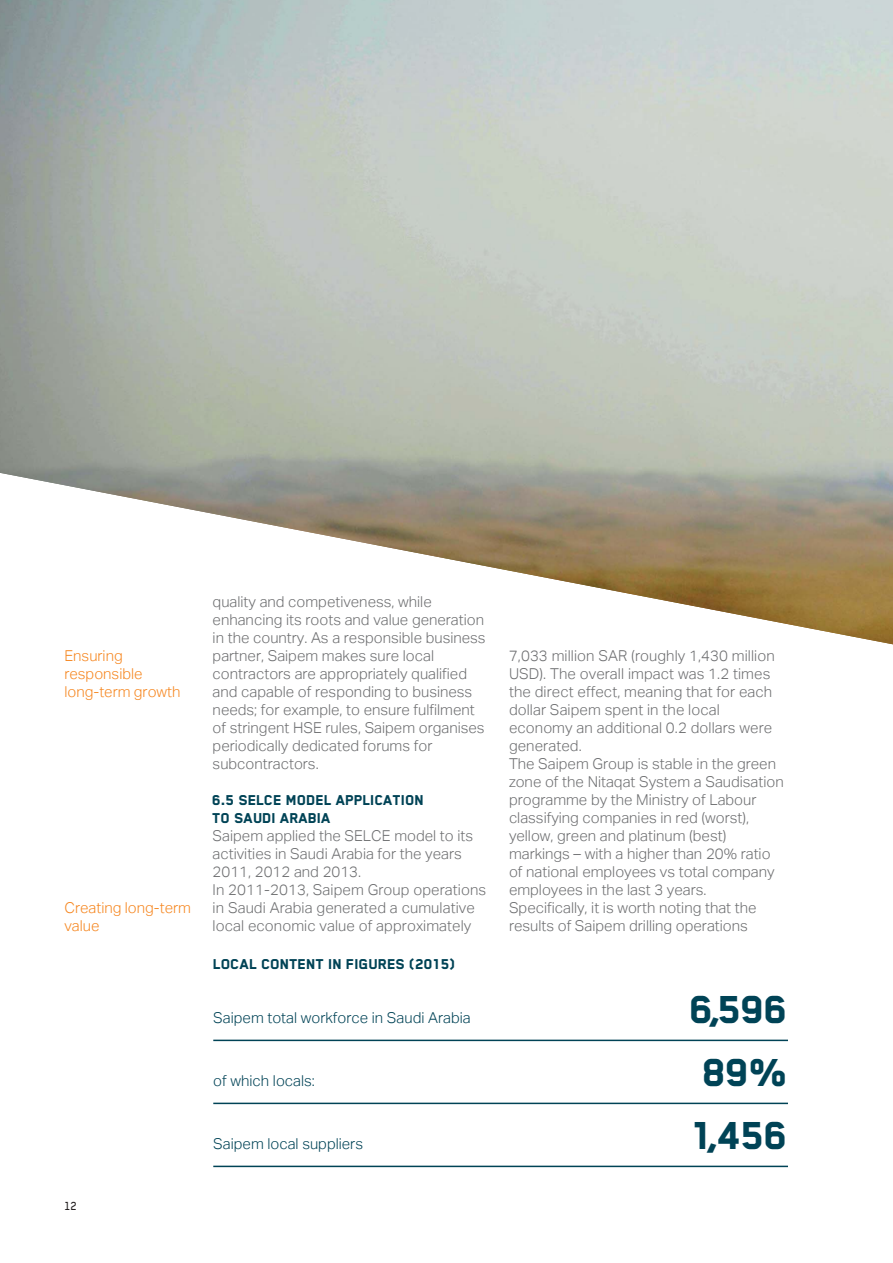
<style>
.page{position:relative;width:893px;height:1263px;background:#fff}
.page>*{position:absolute;margin:0;border:0;box-sizing:border-box;transform-origin:0 0}
.t1{font:800 45px "Blender Pro";color:#004356}
.t2{font:800 16.5px/18px "Blender Pro";color:#004356}
.t3{font:300 15px/18px "Aktiv Grotesk";color:#6d6e70}
.t4{font:300 15px "Aktiv Grotesk";color:#004356}
.t5{font:300 15px/18px "Aktiv Grotesk";color:#f6861f}
.t6{font:500 13.5px "Blender Pro";color:#231f20;scale:.9 1}
</style>
<div class="page">
<hr style="left:213px;top:1040px;width:575px;height:1px;background:#004356">
<hr style="left:213px;top:1103px;width:575px;height:1px;background:#004356">
<hr style="left:213px;top:1166px;width:575px;height:1px;background:#004356">
<img style="left:0;top:0;width:893px;height:645px">
<p class="t5" style="left:64px;top:646px;width:118px">Ensuring responsible long-term growth</p>
<p class="t5" style="left:64px;top:898px;width:128px">Creating long-term value</p>
<p class="t6" style="left:64px;top:1200px;width:15px">12</p>
<p class="t3" style="left:213px;top:592px;width:275px">quality and competiveness, while enhancing its roots and value generation in the country. As a responsible business partner, Saipem makes sure local contractors are appropriately qualified and capable of responding to business needs; for example, to ensure fulfilment of stringent HSE rules, Saipem organises periodically dedicated forums for subcontractors.</p>
<p class="t2" style="left:213px;top:790px;width:213px">6.5 SELCE MODEL APPLICATION<br>TO SAUDI ARABIA</p>
<p class="t3" style="left:213px;top:826px;width:275px">Saipem applied the SELCE model to its activities in Saudi Arabia for the years 2011, 2012 and 2013.<br>In 2011-2013, Saipem Group operations in Saudi Arabia generated a cumulative local economic value of approximately</p>
<p class="t2" style="left:213px;top:954px;width:244px">LOCAL CONTENT IN FIGURES (2015)</p>
<p class="t4" style="left:213px;top:1007px;width:259px">Saipem total workforce in Saudi Arabia</p>
<p class="t4" style="left:213px;top:1070px;width:103px">of which locals:</p>
<p class="t4" style="left:213px;top:1133px;width:151px">Saipem local suppliers</p>
<p class="t3" style="left:509px;top:646px;width:276px">7,033 million SAR (roughly 1,430 million USD). The overall impact was 1.2 times the direct effect, meaning that for each dollar Saipem spent in the local economy an additional 0.2 dollars were generated.<br>The Saipem Group is stable in the green zone of the Nitaqat System a Saudisation programme by the Ministry of Labour classifying companies in red (worst), yellow, green and platinum (best) markings – with a higher than 20% ratio of national employees vs total company employees in the last 3 years.<br>Specifically, it is worth noting that the results of Saipem drilling operations</p>
<h1 class="t1" style="left:690px;top:981px;width:99px">6,596</h1>
<h1 class="t1" style="left:703px;top:1044px;width:86px">89%</h1>
<h1 class="t1" style="left:690px;top:1107px;width:99px">1,456</h1>
</div>
